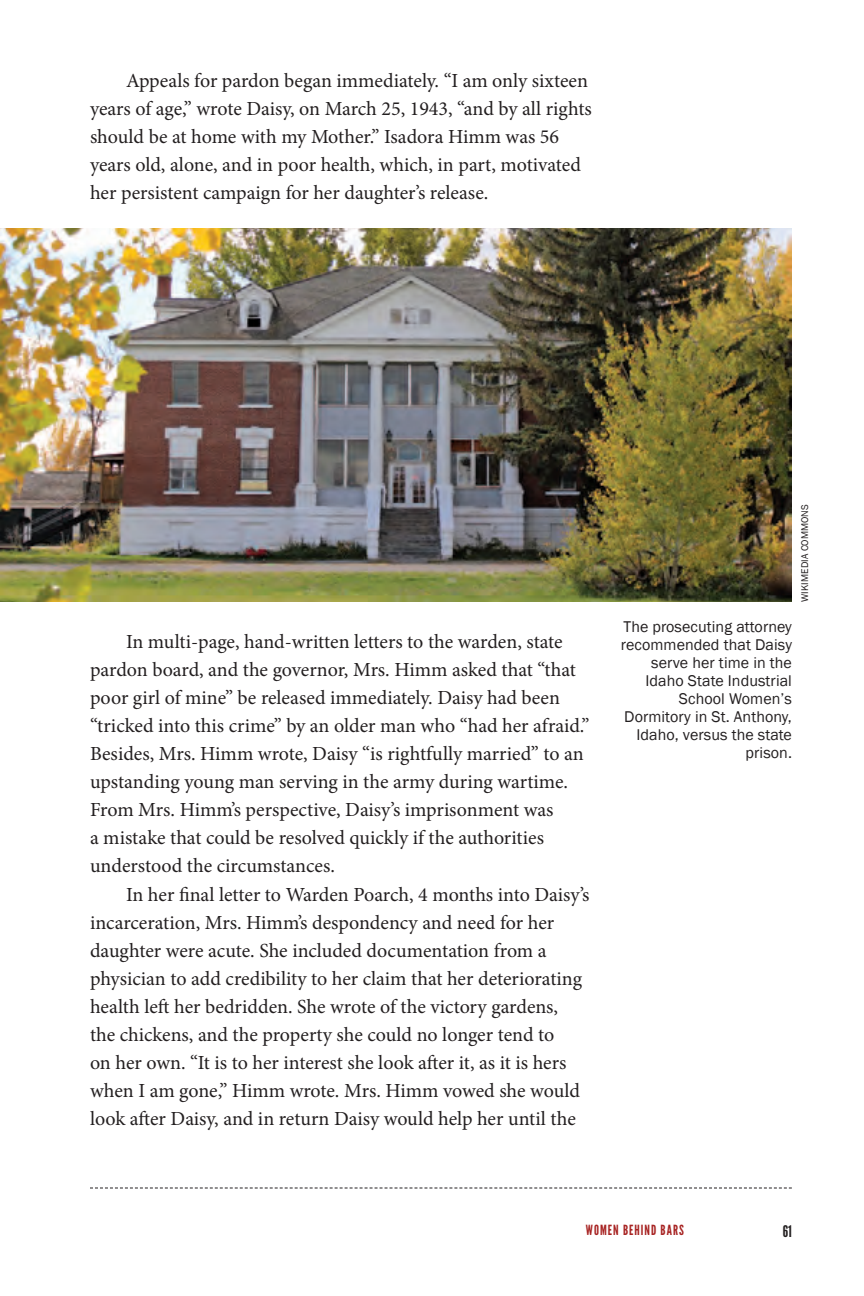
<style>
.page{position:relative;width:864px;height:1296px;background:#fff}
.page>*{position:absolute;margin:0;border:0;box-sizing:border-box;transform-origin:0 0}
.Body_Text{font:20px/28px "Minion Pro";letter-spacing:-.005em;color:#231f20}
.Caption_-_R{font:16px/18px "Franklin Gothic";letter-spacing:.005em;color:#231f20;text-align:right}
.t1{font:16px "League Gothic";color:#231f20}
.t2{font:14px "League Gothic";letter-spacing:.075em;color:#a72322}
.Photo_Credit___Backm{font:10px "Franklin Gothic";letter-spacing:.005em;color:#231f20}
</style>
<div class="page">
<svg style="left:90px;top:1188px;width:702px;height:1px"></svg>
<img style="left:0;top:229px;width:792px;height:373px">
<p class="Body_Text" style="left:90px;top:66px;width:503px;text-indent:36px">Appeals for pardon began immediately. “I am only sixteen years of age,” wrote Daisy, on March 25, 1943, “and by all rights should be at home with my Mother.” Isadora Himm was 56 years old, alone, and in poor health, which, in part, motivated her persistent campaign for her daughter’s release.</p>
<p class="Body_Text" style="left:90px;top:628px;width:501px;text-indent:36px">In multi-page, hand-written letters to the warden, state pardon board, and the governor, Mrs. Himm asked that “that poor girl of mine” be released immediately. Daisy had been “tricked into this crime” by an older man who “had her afraid.” Besides, Mrs. Himm wrote, Daisy “is rightfully married” to an upstanding young man serving in the army during wartime.<br>From Mrs. Himm’s perspective, Daisy’s imprisonment was<br>a mistake that could be resolved quickly if the authorities understood the circumstances.</p>
<p class="Body_Text" style="left:90px;top:881px;width:501px;text-indent:36px">In her final letter to Warden Poarch, 4 months into Daisy’s incarceration, Mrs. Himm’s despondency and need for her daughter were acute. She included documentation from a physician to add credibility to her claim that her deteriorating health left her bedridden. She wrote of the victory gardens,<br>the chickens, and the property she could no longer tend to<br>on her own. “It is to her interest she look after it, as it is hers when I am gone,” Himm wrote. Mrs. Himm vowed she would look after Daisy, and in return Daisy would help her until the</p>
<p class="Caption_-_R" style="left:621px;top:618px;width:173px">The prosecuting attorney recommended that Daisy serve her time in the<br>Idaho State Industrial<br>School Women’s<br>Dormitory in St. Anthony,<br>Idaho, versus the state prison.</p>
<p class="Photo_Credit___Backm" style="left:798px;top:602px;width:99px;rotate:-90deg">WIKIMEDIA COMMONS</p>
<p class="t2" style="left:586px;top:1222px;width:100px">WOMEN BEHIND BARS</p>
<p class="t1" style="left:783px;top:1221px;width:11px">61</p>
</div>
